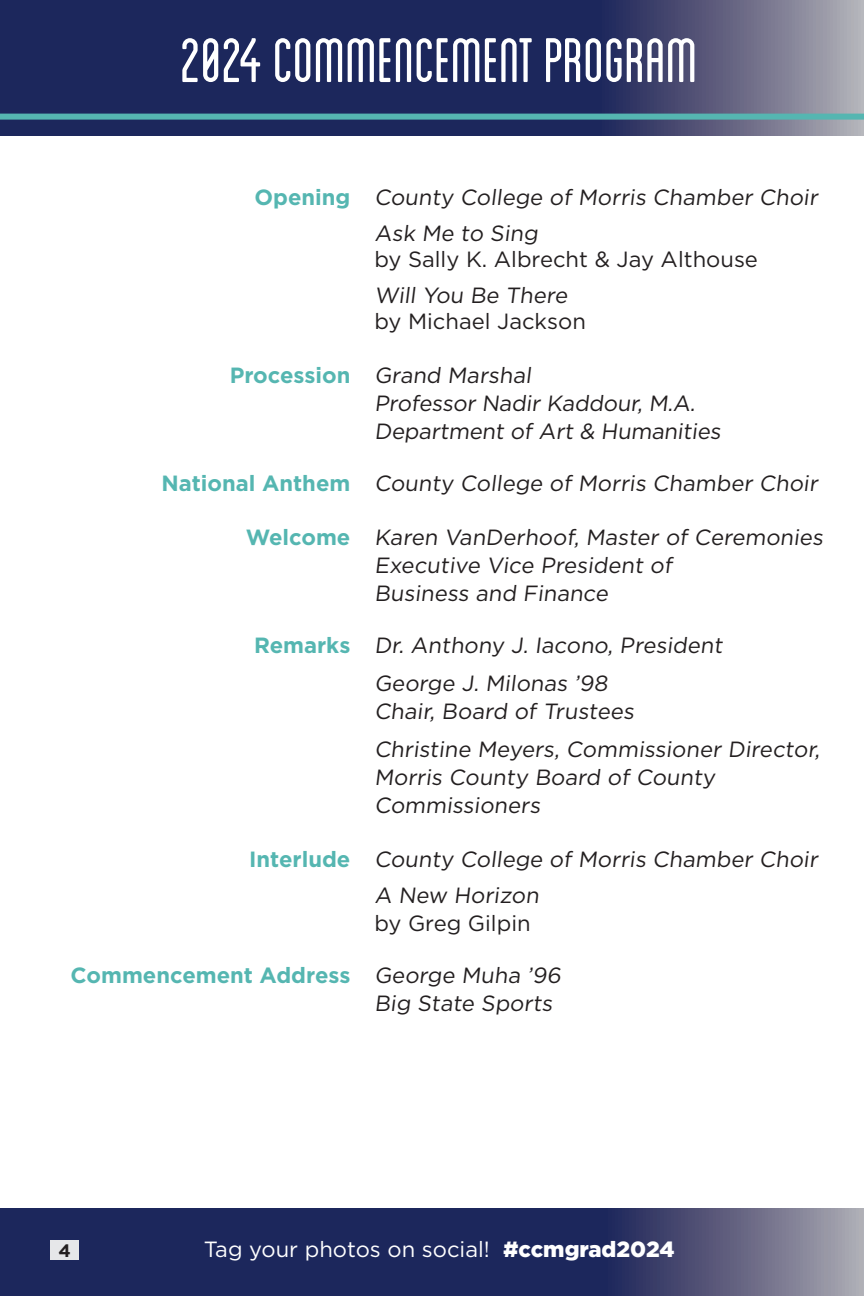
<style>
.page{position:relative;width:864px;height:1296px;background:#fff}
.page>*{position:absolute;margin:0;border:0;box-sizing:border-box;transform-origin:0 0}
.t1{font:condensed 66px "Blanch";color:#fff}
.t2{font:22px/28px "Gotham";color:#231f20}
.t3{font:22px "Gotham";color:#fff}
.t4{font:700 18px "Gotham";color:#231f20}
.s1{font-weight:700;color:#55b6b1}
.s2{font-weight:900}
</style>
<div class="page">
<svg style="left:0;top:1208px;width:864px;height:88px;background:#313967"></svg>
<svg style="left:0;top:0;width:864px;height:135px;background:#303967"></svg>
<div style="left:0;top:114px;width:864px;height:6px;background:#55b6b1"></div>
<div style="left:50px;top:1241px;width:29px;height:19px;background:#e6e7e9"></div>
<p class="t1" style="left:180px;top:25px;width:519px">2024 COMMENCEMENT PROGRAM</p>
<p class="t2" style="left:254px;top:183px;width:568px"><span class="s1">Opening</span> County College of Morris Chamber Choir</p>
<p class="t2" style="left:374px;top:220px;width:385px;line-height:26px">Ask Me to Sing<br>by Sally K. Albrecht &amp; Jay Althouse</p>
<p class="t2" style="left:374px;top:281px;width:198px">Will You Be There</p>
<p class="t2" style="left:374px;top:307px;width:213px">by Michael Jackson</p>
<p class="t2" style="left:230px;top:361px;width:306px"><span class="s1">Procession</span> Grand Marshal</p>
<p class="t2" style="left:374px;top:389px;width:326px">Professor Nadir Kaddour, M.A.</p>
<p class="t2" style="left:374px;top:417px;width:351px">Department of Art &amp; Humanities</p>
<p class="t2" style="left:161px;top:469px;width:661px"><span class="s1">National Anthem</span> County College of Morris Chamber Choir</p>
<p class="t2" style="left:246px;top:523px;width:582px"><span class="s1">Welcome</span> Karen VanDerhoof, Master of Ceremonies</p>
<p class="t2" style="left:374px;top:551px;width:303px">Executive Vice President of</p>
<p class="t2" style="left:374px;top:579px;width:239px">Business and Finance</p>
<p class="t2" style="left:254px;top:631px;width:473px"><span class="s1">Remarks</span> Dr. Anthony J. Iacono, President</p>
<p class="t2" style="left:374px;top:669px;width:238px">George J. Milonas ’98</p>
<p class="t2" style="left:374px;top:697px;width:265px">Chair, Board of Trustees</p>
<p class="t2" style="left:374px;top:735px;width:450px">Christine Meyers, Commissioner Director,<br>Morris County Board of County<br>Commissioners</p>
<p class="t2" style="left:249px;top:845px;width:574px"><span class="s1">Interlude</span> County College of Morris Chamber Choir</p>
<p class="t2" style="left:374px;top:881px;width:170px">A New Horizon</p>
<p class="t2" style="left:374px;top:909px;width:158px">by Greg Gilpin</p>
<p class="t2" style="left:374px;top:961px;width:191px;text-indent:-304px"><span class="s1">Commencement Address</span> George Muha ’96<br>Big State Sports</p>
<p class="t4" style="left:59px;top:1239px;width:14px">4</p>
<p class="t3" style="left:204px;top:1235px;width:472px">Tag your photos on social! <span class="s2">#ccmgrad2024</span></p>
</div>
